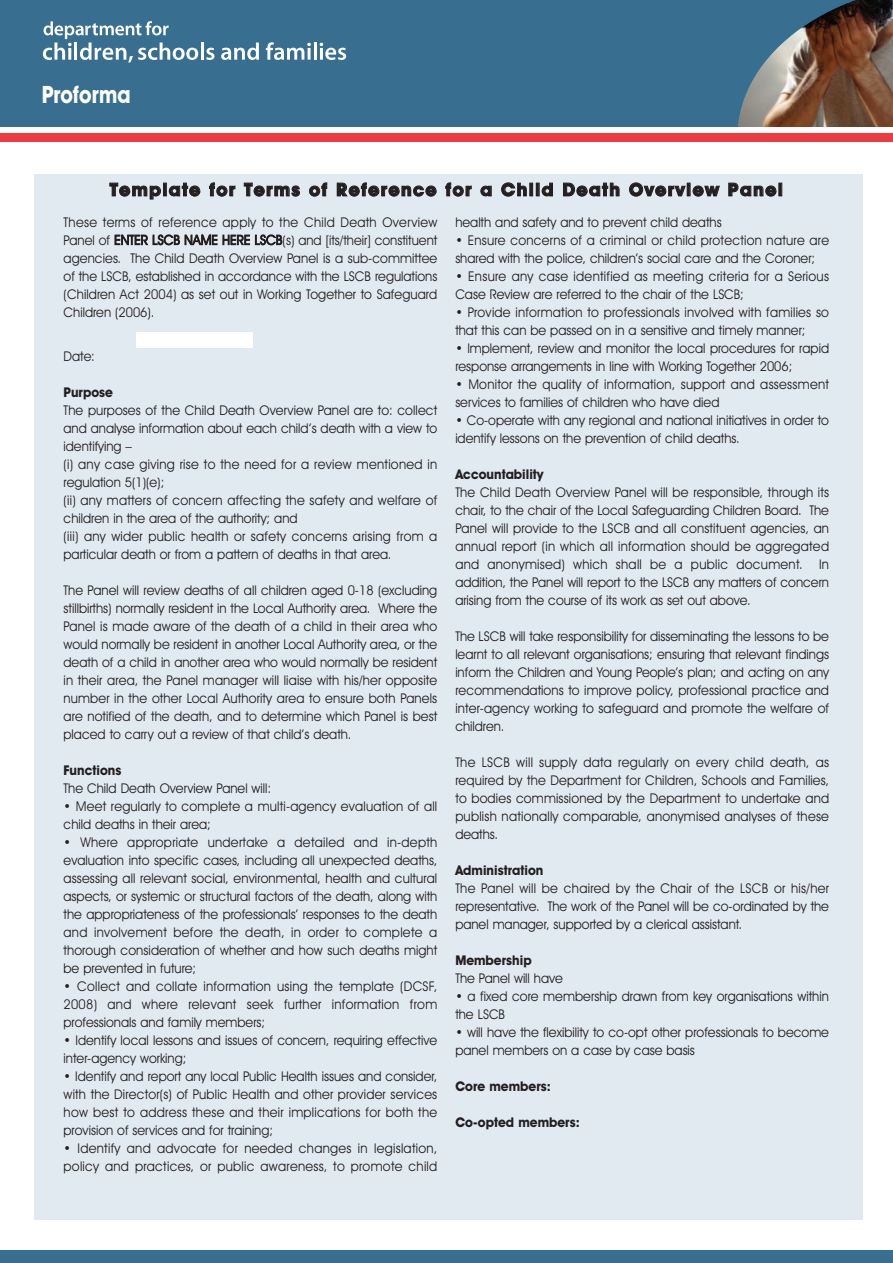
<style>
.page{position:relative;width:893px;height:1263px;background:#fff}
.page>*{position:absolute;margin:0;border:0;box-sizing:border-box;transform-origin:0 0}
.t1{font:700 24px "Avant Garde IT Cby BT";color:#fff;scale:.85 1}
.t2{font:700 18px "Avant Garde IT Cby BT";letter-spacing:.085em;color:#231f20}
.t3{font:13.5px/18px "Avant Garde IT Cby BT";color:#231f20;text-align:justify;scale:.95 1}
.t4{font:13.5px/18px "Avant Garde IT Cby BT";letter-spacing:.02em;color:#231f20;scale:.95 1}
.t5{font:700 13.5px "Avant Garde IT Cby BT";color:#231f20;scale:.95 1}
</style>
<div class="page">
<div style="left:0;top:0;width:893px;height:128px;background:#386e8f"></div>
<img style="left:738px;top:0;width:155px;height:127px">
<div style="left:0;top:1250px;width:893px;height:13px;background:#386e8f"></div>
<hr style="left:201px;top:43px;width:3px;height:17px;background:#fff">
<svg style="left:206px;top:48px;width:8px;height:12px"></svg>
<svg style="left:221px;top:43px;width:38px;height:17px"></svg>
<svg style="left:266px;top:42px;width:45px;height:18px"></svg>
<hr style="left:314px;top:43px;width:3px;height:17px;background:#fff">
<svg style="left:320px;top:43px;width:26px;height:17px"></svg>
<svg style="left:43px;top:21px;width:155px;height:42px"></svg>
<div style="left:0;top:127px;width:893px;height:189px;background:#fff"></div>
<div style="left:34px;top:174px;width:828px;height:1046px;background:#e2eaf1"></div>
<div style="left:0;top:134px;width:893px;height:8px;background:#ee3a41"></div>
<div style="left:136px;top:332px;width:116px;height:16px;background:#fff"></div>
<h1 class="t1" style="left:42px;top:86px;width:106px">Proforma</h1>
<h2 class="t2" style="left:110px;top:183px;width:674px">Template for Terms of Reference for a Child Death Overview Panel</h2>
<p class="t3" style="left:64px;top:214px;width:395px">These terms of reference apply to the Child Death Overview Panel of ENTER LSCB NAME HERE LSCB(s) and [its/their] constituent agencies. The Child Death Overview Panel is a sub-committee of the LSCB, established in accordance with the LSCB regulations (Children Act 2004) as set out in Working Together to Safeguard Children (2006).</p>
<p class="t3" style="left:64px;top:349px;width:34px">Date:</p>
<p class="t5" style="left:64px;top:388px;width:54px">Purpose</p>
<p class="t3" style="left:64px;top:403px;width:395px;text-align:left">The purposes of the Child Death Overview Panel are to: collect and analyse information about each child’s death with a view to identifying –<br>(i) any case giving rise to the need for a review mentioned in regulation 5(1)(e);<br>(ii) any matters of concern affecting the safety and welfare of children in the area of the authority; and<br>(iii) any wider public health or safety concerns arising from a particular death or from a pattern of deaths in that area.</p>
<p class="t3" style="left:64px;top:583px;width:395px">The Panel will review deaths of all children aged 0-18 (excluding stillbirths) normally resident in the Local Authority area. Where the Panel is made aware of the death of a child in their area who would normally be resident in another Local Authority area, or the death of a child in another area who would normally be resident in their area, the Panel manager will liaise with his/her opposite number in the other Local Authority area to ensure both Panels are notified of the death, and to determine which Panel is best placed to carry out a review of that child’s death.</p>
<p class="t5" style="left:64px;top:766px;width:62px">Functions</p>
<p class="t3" style="left:64px;top:781px;width:220px">The Child Death Overview Panel will:</p>
<p class="t3" style="left:64px;top:799px;width:395px">• Meet regularly to complete a multi-agency evaluation of all child deaths in their area;</p>
<p class="t3" style="left:64px;top:835px;width:395px">• Where appropriate undertake a detailed and in-depth evaluation into specific cases, including all unexpected deaths, assessing all relevant social, environmental, health and cultural aspects, or systemic or structural factors of the death, along with the appropriateness of the professionals’ responses to the death and involvement before the death, in order to complete a thorough consideration of whether and how such deaths might be prevented in future;</p>
<p class="t3" style="left:64px;top:979px;width:395px">• Collect and collate information using the template (DCSF, 2008) and where relevant seek further information from professionals and family members;</p>
<p class="t3" style="left:64px;top:1033px;width:395px">• Identify local lessons and issues of concern, requiring effective inter-agency working;</p>
<p class="t3" style="left:64px;top:1069px;width:395px">• Identify and report any local Public Health issues and consider, with the Director(s) of Public Health and other provider services how best to address these and their implications for both the provision of services and for training;</p>
<p class="t4" style="left:64px;top:1141px;width:395px">• Identify and advocate for needed changes in legislation, policy and practices, or public awareness, to promote child</p>
<p class="t3" style="left:455px;top:214px;width:282px">health and safety and to prevent child deaths</p>
<p class="t4" style="left:455px;top:232px;width:395px">• Ensure concerns of a criminal or child protection nature are shared with the police, children’s social care and the Coroner;</p>
<p class="t4" style="left:455px;top:268px;width:395px">• Ensure any case identified as meeting criteria for a Serious<br>Case Review are referred to the chair of the LSCB;</p>
<p class="t4" style="left:455px;top:304px;width:395px">• Provide information to professionals involved with families so that this can be passed on in a sensitive and timely manner;</p>
<p class="t3" style="left:455px;top:340px;width:395px">• Implement, review and monitor the local procedures for rapid response arrangements in line with Working Together 2006;</p>
<p class="t4" style="left:455px;top:376px;width:395px">• Monitor the quality of information, support and assessment services to families of children who have died</p>
<p class="t3" style="left:455px;top:412px;width:395px">• Co-operate with any regional and national initiatives in order to identify lessons on the prevention of child deaths.</p>
<p class="t5" style="left:455px;top:469px;width:95px">Accountability</p>
<p class="t3" style="left:455px;top:484px;width:395px">The Child Death Overview Panel will be responsible, through its chair, to the chair of the Local Safeguarding Children Board. The Panel will provide to the LSCB and all constituent agencies, an annual report (in which all information should be aggregated and anonymised) which shall be a public document. In addition, the Panel will report to the LSCB any matters of concern arising from the course of its work as set out above.</p>
<p class="t3" style="left:455px;top:628px;width:395px">The LSCB will take responsibility for disseminating the lessons to be learnt to all relevant organisations; ensuring that relevant findings inform the Children and Young People’s plan; and acting on any recommendations to improve policy, professional practice and inter-agency working to safeguard and promote the welfare of children.</p>
<p class="t3" style="left:455px;top:754px;width:395px">The LSCB will supply data regularly on every child death, as required by the Department for Children, Schools and Families, to bodies commissioned by the Department to undertake and publish nationally comparable, anonymised analyses of these deaths.</p>
<p class="t5" style="left:455px;top:865px;width:94px">Administration</p>
<p class="t3" style="left:455px;top:880px;width:395px">The Panel will be chaired by the Chair of the LSCB or his/her representative. The work of the Panel will be co-ordinated by the panel manager, supported by a clerical assistant.</p>
<p class="t5" style="left:455px;top:955px;width:82px">Membership</p>
<p class="t3" style="left:455px;top:970px;width:115px">The Panel will have</p>
<p class="t3" style="left:455px;top:988px;width:395px">• a fixed core membership drawn from key organisations within the LSCB</p>
<p class="t3" style="left:455px;top:1024px;width:395px">• will have the flexibility to co-opt other professionals to become panel members on a case by case basis</p>
<p class="t5" style="left:455px;top:1081px;width:102px">Core members:</p>
<p class="t5" style="left:455px;top:1117px;width:133px">Co-opted members:</p>
</div>
